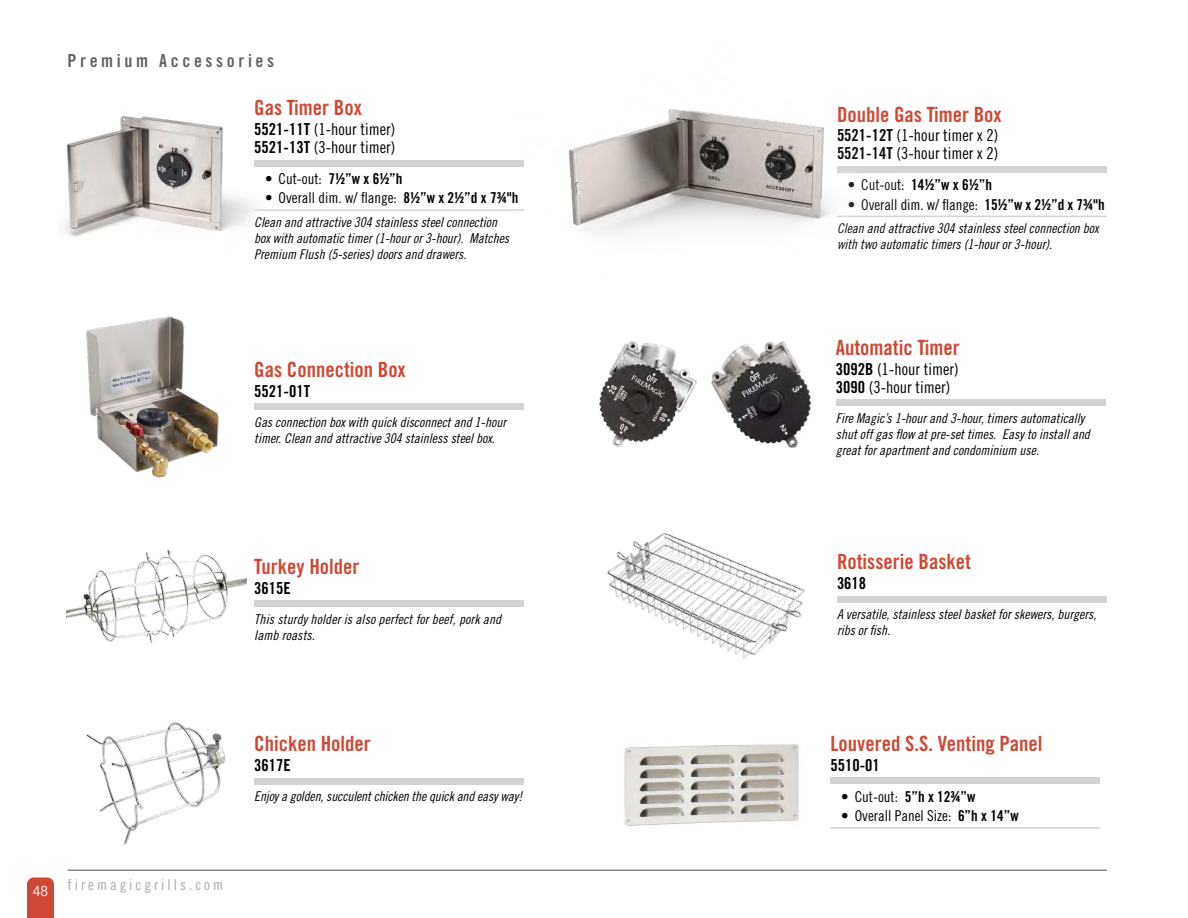
<style>
.page{position:relative;width:1188px;height:918px;background:#fff}
.page>*{position:absolute;margin:0;border:0;box-sizing:border-box;transform-origin:0 0}
.t1{font:21px "Trade Gothic LT Std Bd Cn 20";color:#cf4834}
.t2{font:18px "Trade Gothic LT Std Bd Cn 20";letter-spacing:.2em;color:#636466}
.t3{font:16.5px/18px "Trade Gothic LT Std Cn 18";color:#000}
.t4{font:16.5px "Trade Gothic LT Std Bd Cn 20";color:#000}
.t5{font:15px "Trade Gothic LT Std Cn 18";color:#000}
.t6{font:15px "Trade Gothic LT Std Cn 18";letter-spacing:.2em;color:#a7a9ac}
.t7{font:15px "Trade Gothic LT Std Bd Cn 20";color:#000}
.t8{font:14.25px "Avenir Next LT Pro";color:#fff}
.t9{font:13.5px/16.2px "Trade Gothic LT Std Cn 18 Obl";color:#000}
.s1{font-family:"Trade Gothic LT Std Bd Cn 20"}
.s2{font-family:"Trade Gothic LT Std Cn 18"}
</style>
<div class="page">
<svg style="left:27px;top:878px;width:27px;height:40px"></svg>
<hr style="left:68px;top:870px;width:1039px;height:1px;background:#686464">
<hr style="left:1187px;top:582px;width:1px;height:336px;background:#1a1a1a">
<div style="left:254px;top:160px;width:270px;height:7px;background:#d1d3d4"></div>
<hr style="left:254px;top:209px;width:270px;height:2px;background:#d1d3d4">
<img style="left:63px;top:116px;width:222px;height:121px">
<div style="left:254px;top:403px;width:270px;height:7px;background:#d1d3d4"></div>
<img style="left:86px;top:316px;width:133px;height:162px">
<div style="left:837px;top:166px;width:270px;height:7px;background:#d1d3d4"></div>
<hr style="left:837px;top:216px;width:270px;height:1px;background:#d1d3d4">
<img style="left:516px;top:108px;width:380px;height:126px">
<div style="left:837px;top:596px;width:270px;height:7px;background:#d1d3d4"></div>
<img style="left:607px;top:533px;width:198px;height:126px">
<div style="left:254px;top:601px;width:270px;height:6px;background:#d1d3d4"></div>
<img style="left:67px;top:549px;width:180px;height:94px">
<img style="left:624px;top:744px;width:175px;height:82px">
<div style="left:830px;top:778px;width:270px;height:6px;background:#d1d3d4"></div>
<hr style="left:830px;top:827px;width:270px;height:2px;background:#d1d3d4">
<img style="left:86px;top:722px;width:140px;height:123px">
<div style="left:254px;top:778px;width:270px;height:6px;background:#d1d3d4"></div>
<div style="left:836px;top:399px;width:270px;height:7px;background:#d1d3d4"></div>
<img style="left:599px;top:341px;width:98px;height:107px">
<img style="left:711px;top:341px;width:100px;height:107px">
<h2 class="t2" style="left:68px;top:50px;width:208px">Premium Accessories</h2>
<h1 class="t1" style="left:254px;top:95px;width:109px">Gas Timer Box</h1>
<p class="t3" style="left:254px;top:120px;width:143px"><span class="s1">5521-11T</span> (1-hour timer)<br><span class="s1">5521-13T</span> (3-hour timer)</p>
<p class="t5" style="left:265px;top:170px;width:139px">• Cut-out: <span class="s1">7½”w x 6½”h</span></p>
<p class="t5" style="left:265px;top:189px;width:255px">• Overall dim. w/ flange: <span class="s1">8½”w x 2½”d x 7¾"h</span></p>
<p class="t9" style="left:254px;top:214px;width:256px">Clean and attractive 304 stainless steel connection box with automatic timer (1-hour or 3-hour). Matches<br>Premium Flush (5-series) doors and drawers.</p>
<h1 class="t1" style="left:254px;top:357px;width:153px">Gas Connection Box</h1>
<p class="t4" style="left:254px;top:381px;width:57px">5521-01T</p>
<p class="t9" style="left:254px;top:414px;width:253px">Gas connection box with quick disconnect and 1-hour timer. Clean and attractive 304 stainless steel box.</p>
<h1 class="t1" style="left:254px;top:554px;width:107px">Turkey Holder</h1>
<p class="t4" style="left:254px;top:578px;width:38px">3615E</p>
<p class="t9" style="left:254px;top:611px;width:248px">This sturdy holder is also perfect for beef, pork and lamb roasts.</p>
<p class="t8" style="left:33px;top:882px;width:17px">48</p>
<p class="t6" style="left:68px;top:875px;width:157px">firemagicgrills.com</p>
<h1 class="t1" style="left:254px;top:731px;width:118px">Chicken Holder</h1>
<p class="t4" style="left:254px;top:755px;width:38px">3617E</p>
<p class="t9" style="left:254px;top:788px;width:270px">Enjoy a golden, succulent chicken the quick and easy way!</p>
<h1 class="t1" style="left:837px;top:101px;width:166px">Double Gas Timer Box</h1>
<p class="t3" style="left:837px;top:126px;width:163px"><span class="s1">5521-12T</span> (1-hour timer x 2)<br><span class="s1">5521-14T</span> (3-hour timer x 2)</p>
<p class="t7" style="left:848px;top:176px;width:146px"><span class="s2">• Cut-out:</span> 14½”w x 6½”h</p>
<p class="t5" style="left:848px;top:195px;width:258px">• Overall dim. w/ flange: <span class="s1">15½”w x 2½”d x 7¾"h</span></p>
<p class="t9" style="left:837px;top:220px;width:263px">Clean and attractive 304 stainless steel connection box with two automatic timers (1-hour or 3-hour).</p>
<h1 class="t1" style="left:836px;top:335px;width:126px">Automatic Timer</h1>
<p class="t3" style="left:836px;top:360px;width:124px"><span class="s1">3092B</span> (1-hour timer)<br><span class="s1">3090</span> (3-hour timer)</p>
<p class="t9" style="left:836px;top:410px;width:256px">Fire Magic’s 1-hour and 3-hour, timers automatically shut off gas flow at pre-set times. Easy to install and great for apartment and condominium use.</p>
<h1 class="t1" style="left:837px;top:549px;width:136px">Rotisserie Basket</h1>
<p class="t4" style="left:837px;top:573px;width:31px">3618</p>
<p class="t9" style="left:837px;top:607px;width:261px">A versatile, stainless steel basket for skewers, burgers, ribs or fish.</p>
<h1 class="t1" style="left:830px;top:731px;width:214px">Louvered S.S. Venting Panel</h1>
<p class="t4" style="left:830px;top:755px;width:51px">5510-01</p>
<p class="t5" style="left:841px;top:788px;width:136px">• Cut-out: <span class="s1">5”h x 12¾”w</span></p>
<p class="t5" style="left:841px;top:807px;width:179px">• Overall Panel Size: <span class="s1">6”h x 14”w</span></p>
</div>
